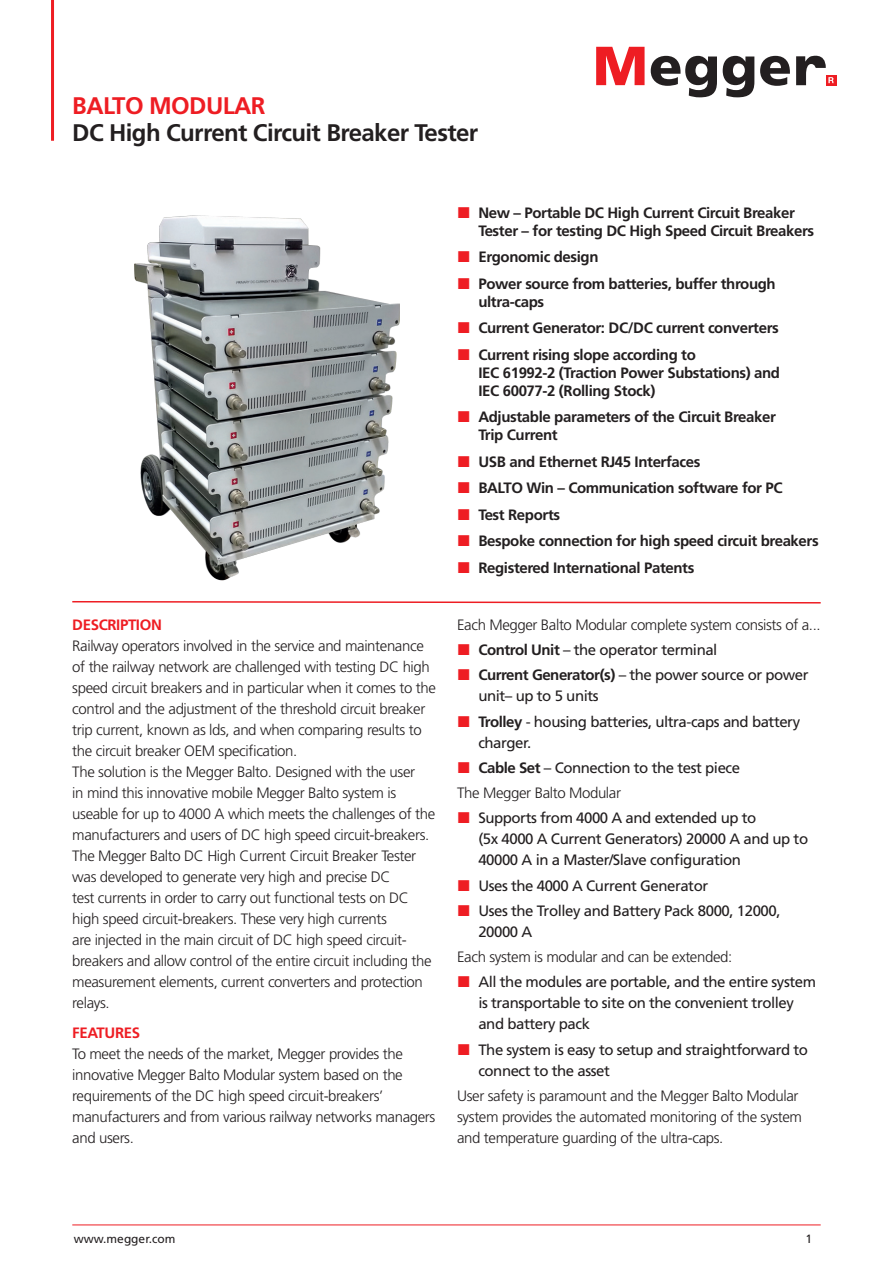
<style>
.page{position:relative;width:893px;height:1263px;background:#fff}
.page>*{position:absolute;margin:0;border:0;box-sizing:border-box;transform-origin:0 0}
.t1{font:700 24px "Frutiger LT Pro";letter-spacing:-.025em;color:#231f20}
.t2{font:700 24px "Frutiger LT Pro";letter-spacing:-.025em;color:#ee1d23}
.t3{font:300 15px/21px "Frutiger LT Std";letter-spacing:-.025em;color:#231f20}
.t4{font:300 15px/21px "Frutiger LT Pro";letter-spacing:-.025em;color:#231f20}
.t5{font:700 15px/26.5px "Frutiger LT Pro";letter-spacing:-.025em;color:#231f20}
.t6{font:15px/21px "Frutiger LT Pro";letter-spacing:-.03em;color:#231f20}
.t7{font:700 15px "Frutiger LT Pro";letter-spacing:-.025em;color:#ee1d23}
.t8{font:12px "Frutiger LT Pro";color:#231f20}
.s1{font-weight:700}
.s2{font-weight:400}
</style>
<div class="page">
<hr style="left:72px;top:1225px;width:749px;height:1px;background:#ee1d23">
<hr style="left:51px;top:0;width:3px;height:141px;background:#ee1d23">
<svg style="left:596px;top:47px;width:49px;height:38px"></svg>
<svg style="left:651px;top:56px;width:66px;height:41px"></svg>
<svg style="left:723px;top:56px;width:31px;height:41px"></svg>
<svg style="left:760px;top:56px;width:30px;height:30px"></svg>
<div style="left:826px;top:75px;width:10px;height:10px;background:#ee1d23"></div>
<svg style="left:796px;top:55px;width:38px;height:30px"></svg>
<svg style="left:72px;top:601px;width:749px;height:3px"></svg>
<img style="left:134px;top:215px;width:266px;height:365px">
<h1 class="t2" style="left:72px;top:91px;width:195px">BALTO MODULAR</h1>
<h1 class="t1" style="left:72px;top:118px;width:407px">DC High Current Circuit Breaker Tester</h1>
<p class="t7" style="left:72px;top:616px;width:91px">DESCRIPTION</p>
<p class="t3" style="left:72px;top:635px;width:365px">Railway operators involved in the service and maintenance of the railway network are challenged with testing DC high speed circuit breakers and in particular when it comes to the control and the adjustment of the threshold circuit breaker trip current, known as lds, and when comparing results to the circuit breaker OEM specification.<br>The solution is the Megger Balto. Designed with the user<br>in mind this innovative mobile Megger Balto system is useable for up to 4000 A which meets the challenges of the manufacturers and users of DC high speed circuit-breakers.<br>The Megger Balto DC High Current Circuit Breaker Tester was developed to generate very high and precise DC<br>test currents in order to carry out functional tests on DC high speed circuit-breakers. These very high currents<br>are injected in the main circuit of DC high speed circuit&shy;breakers and allow control of the entire circuit including the measurement elements, current converters and protection relays.</p>
<p class="t7" style="left:72px;top:1023px;width:69px">FEATURES</p>
<p class="t4" style="left:72px;top:1043px;width:365px">To meet the needs of the market, Megger provides the innovative Megger Balto Modular system based on the requirements of the DC high speed circuit-breakers’ manufacturers and from various railway networks managers and users.</p>
<p class="t5" style="left:478px;top:204px;width:337px;line-height:18px">New – Portable DC High Current Circuit Breaker<br>Tester – for testing DC High Speed Circuit Breakers</p>
<p class="t5" style="left:478px;top:244px;width:299px">Ergonomic design<br>Power source from batteries, buffer through</p>
<p class="t5" style="left:478px;top:288px;width:302px">ultra-caps<br>Current Generator: DC/DC current converters<br>Current rising slope according to</p>
<p class="t5" style="left:478px;top:364px;width:303px;line-height:18px">IEC 61992-2 (Traction Power Substations) and<br>IEC 60077-2 (Rolling Stock)</p>
<p class="t5" style="left:478px;top:408px;width:299px;line-height:18px">Adjustable parameters of the Circuit Breaker<br>Trip Current</p>
<p class="t5" style="left:478px;top:448px;width:342px">USB and Ethernet RJ45 Interfaces<br>BALTO Win – Communication software for PC<br>Test Reports<br>Bespoke connection for high speed circuit breakers Registered International Patents</p>
<p class="t4" style="left:478px;top:612px;width:344px;line-height:25.2px;text-indent:-21px">Each Megger Balto Modular complete system consists of a...<br><span class="s1">Control Unit</span> <span class="s2">– the operator terminal<br></span><span class="s1">Current Generator(s)</span> <span class="s2">– the power source or power</span></p>
<p class="t6" style="left:478px;top:684px;width:323px;line-height:25.2px">unit– up to 5 units<br><span class="s1">Trolley</span> - housing batteries, ultra-caps and battery</p>
<p class="t6" style="left:478px;top:732px;width:54px">charger.</p>
<p class="t6" style="left:478px;top:757px;width:263px"><span class="s1">Cable Set</span> – Connection to the test piece</p>
<p class="t4" style="left:457px;top:783px;width:165px">The Megger Balto Modular</p>
<p class="t6" style="left:478px;top:808px;width:331px">Supports from 4000 A and extended up to<br>(5x 4000 A Current Generators) 20000 A and up to<br>40000 A in a Master/Slave configuration</p>
<p class="t6" style="left:478px;top:873px;width:304px;line-height:25.2px">Uses the 4000 A Current Generator<br>Uses the Trolley and Battery Pack 8000, 12000,</p>
<p class="t6" style="left:478px;top:921px;width:55px">20000 A</p>
<p class="t4" style="left:457px;top:947px;width:277px">Each system is modular and can be extended:</p>
<p class="t6" style="left:478px;top:972px;width:339px">All the modules are portable, and the entire system is transportable to site on the convenient trolley and battery pack</p>
<p class="t6" style="left:478px;top:1039px;width:331px">The system is easy to setup and straightforward to connect to the asset</p>
<p class="t4" style="left:457px;top:1085px;width:346px">User safety is paramount and the Megger Balto Modular system provides the automated monitoring of the system and temperature guarding of the ultra-caps.</p>
<p class="t8" style="left:74px;top:1231px;width:103px">www.megger.com</p>
<p class="t8" style="left:805px;top:1231px;width:8px">1</p>
</div>
